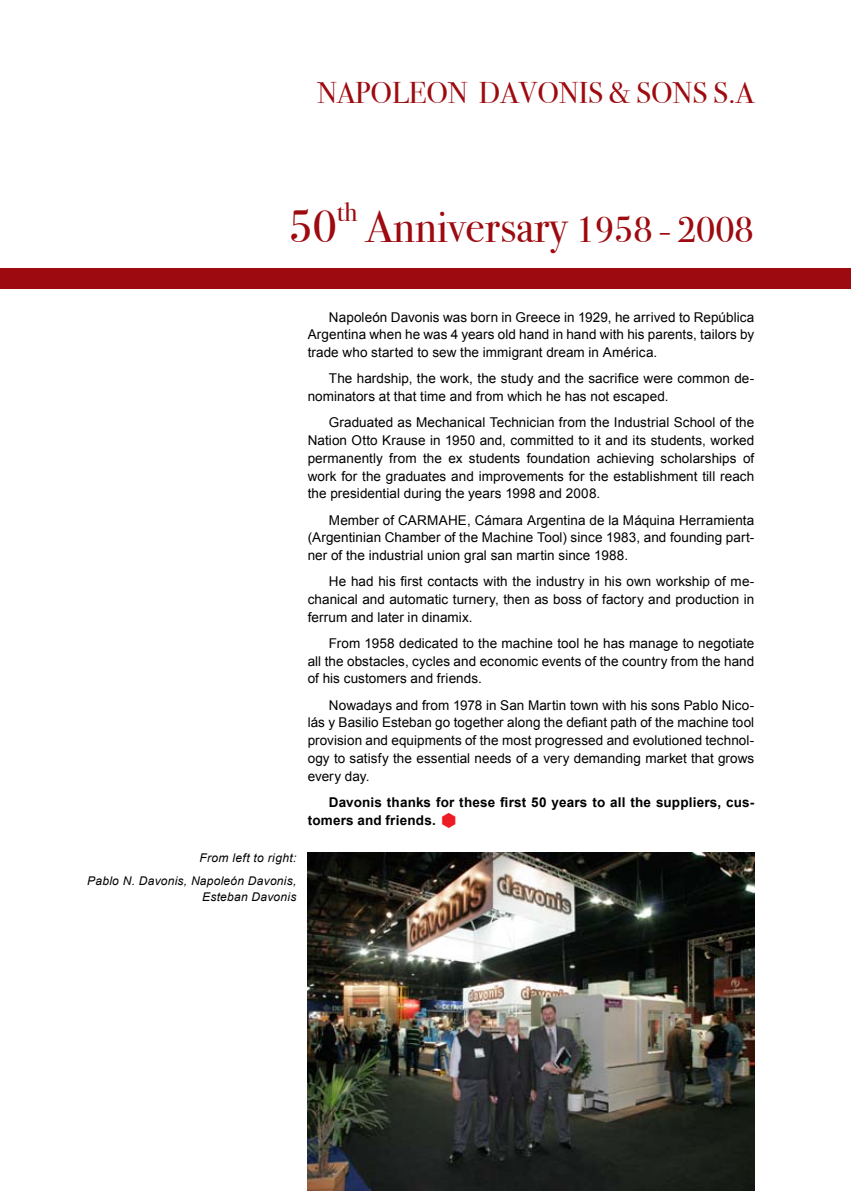
<style>
.page{position:relative;width:851px;height:1191px;background:#fff}
.page>*{position:absolute;margin:0;border:0;box-sizing:border-box;transform-origin:0 0}
.t1{font:45px "Bodoni Svty Two ITCTT Book";color:#9d0a0f}
.t2{font:30px "Bodoni Svty Two ITCTT Book";color:#9d0a0f}
.t3{font:27px "Bodoni Svty Two ITCTT Book";color:#9d0a0f}
.t4{font:13.5px/17.7px "Arial";letter-spacing:.005em;color:#000;text-align:justify}
.t5{font:700 13.5px/17.7px "Arial";letter-spacing:.01em;color:#000}
.t6{font:italic 12px/22.5px "Arial";letter-spacing:.02em;color:#000;text-align:right}
.s1{font-size:36px}
.s2{color:#ed1c24}
</style>
<div class="page">
<div style="left:0;top:268px;width:850px;height:21px;background:#9d0a0f"></div>
<img style="left:307px;top:852px;width:447px;height:339px">
<h2 class="t2" style="left:317px;top:68px;width:437px">NAPOLEON DAVONIS &amp; SONS S.A</h2>
<h1 class="t1" style="left:289px;top:189px;width:49px">50</h1>
<h3 class="t3" style="left:337px;top:189px;width:22px">th</h3>
<h1 class="t1" style="left:365px;top:189px;width:389px">Anniversary <span class="s1">1958 - 2008</span></h1>
<p class="t6" style="left:87px;top:846px;width:210px">From left to right:<br>Pablo N. Davonis, Napoleón Davonis,</p>
<p class="t6" style="left:202px;top:885px;width:96px">Esteban Davonis</p>
<p class="t4" style="left:307px;top:308px;width:448px;text-indent:21px">Napoleón Davonis was born in Greece in 1929, he arrived to República Argentina when he was 4 years old hand in hand with his parents, tailors by trade who started to sew the immigrant dream in América.</p>
<p class="t4" style="left:307px;top:370px;width:448px;text-indent:21px">The hardship, the work, the study and the sacrifice were common de&shy;nominators at that time and from which he has not escaped.</p>
<p class="t4" style="left:307px;top:414px;width:448px;text-indent:21px">Graduated as Mechanical Technician from the Industrial School of the Nation Otto Krause in 1950 and, committed to it and its students, worked permanently from the ex students foundation achieving scholarships of work for the graduates and improvements for the establishment till reach the presidential during the years 1998 and 2008.</p>
<p class="t4" style="left:307px;top:511px;width:448px;text-indent:21px">Member of CARMAHE, Cámara Argentina de la Máquina Herramienta (Argentinian Chamber of the Machine Tool) since 1983, and founding part&shy;ner of the industrial union gral san martin since 1988.</p>
<p class="t4" style="left:307px;top:573px;width:448px;text-indent:21px">He had his first contacts with the industry in his own workship of me&shy;chanical and automatic turnery, then as boss of factory and production in ferrum and later in dinamix.</p>
<p class="t4" style="left:307px;top:634px;width:448px;text-indent:21px">From 1958 dedicated to the machine tool he has manage to negotiate all the obstacles, cycles and economic events of the country from the hand of his customers and friends.</p>
<p class="t4" style="left:307px;top:696px;width:448px;text-indent:21px">Nowadays and from 1978 in San Martin town with his sons Pablo Nico&shy;lás y Basilio Esteban go together along the defiant path of the machine tool provision and equipments of the most progressed and evolutioned technol&shy;ogy to satisfy the essential needs of a very demanding market that grows every day.</p>
<p class="t5" style="left:307px;top:793px;width:448px;text-indent:21px">Davonis thanks for these first 50 years to all the suppliers, cus&shy;tomers and friends. <span class="s2">√</span></p>
</div>
